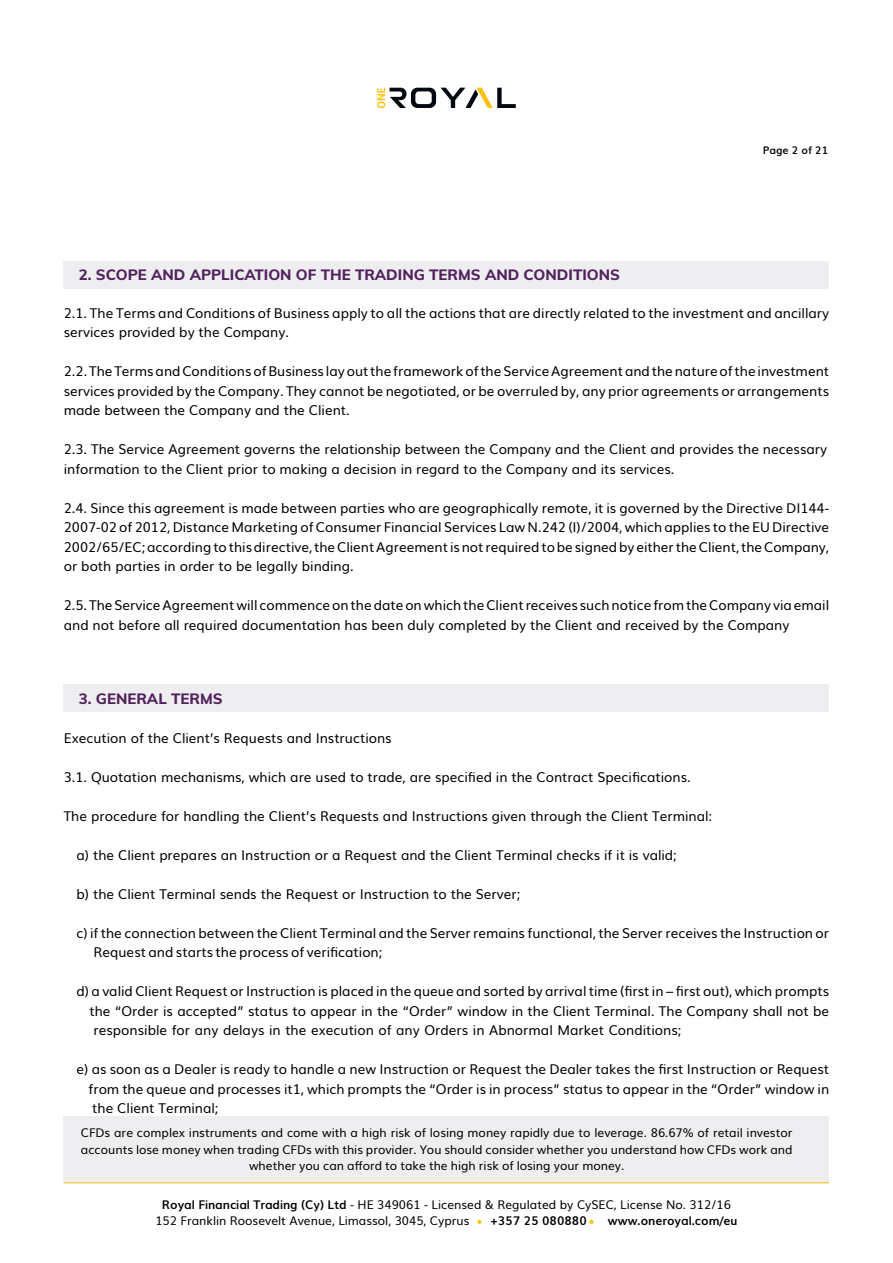
<style>
.page{position:relative;width:893px;height:1263px;background:#fff}
.page>*{position:absolute;margin:0;border:0;box-sizing:border-box;transform-origin:0 0}
.t1{font:800 15px "Muli";color:#52225c}
.t2{font:13.5px/19.5px "Muli";color:#000}
.t3{font:12px/16.5px "Muli";color:#000;text-align:center}
.t4{font:700 12px "Muli";color:#000}
.t5{font:700 10.5px "Muli";color:#05080f}
.s1{font-weight:700}
</style>
<div class="page">
<div style="left:64px;top:1116px;width:765px;height:66px;background:#eeeef1"></div>
<svg style="left:377px;top:88px;width:139px;height:20px"></svg>
<hr style="left:64px;top:1182px;width:765px;height:1px;background:#fbc112">
<svg style="left:477px;top:1220px;width:4px;height:4px"></svg>
<svg style="left:589px;top:1220px;width:4px;height:4px"></svg>
<div style="left:64px;top:261px;width:765px;height:28px;background:#eeeef1"></div>
<div style="left:64px;top:684px;width:765px;height:28px;background:#eeeef1"></div>
<p class="t5" style="left:763px;top:142px;width:67px">Page 2 of 21</p>
<p class="t1" style="left:79px;top:264px;width:543px">2. SCOPE AND APPLICATION OF THE TRADING TERMS AND CONDITIONS</p>
<p class="t2" style="left:64px;top:302px;width:767px">2.1. The Terms and Conditions of Business apply to all the actions that are directly related to the investment and ancillary services provided by the Company.</p>
<p class="t2" style="left:64px;top:361px;width:767px;text-align:justify">2.2. The Terms and Conditions of Business lay out the framework of the Service Agreement and the nature of the investment services provided by the Company. They cannot be negotiated, or be overruled by, any prior agreements or arrangements made between the Company and the Client.</p>
<p class="t2" style="left:64px;top:439px;width:765px">2.3. The Service Agreement governs the relationship between the Company and the Client and provides the necessary information to the Client prior to making a decision in regard to the Company and its services.</p>
<p class="t2" style="left:64px;top:497px;width:767px;text-align:justify">2.4. Since this agreement is made between parties who are geographically remote, it is governed by the Directive DI144- 2007-02 of 2012, Distance Marketing of Consumer Financial Services Law N.242 (I)/2004, which applies to the EU Directive 2002/65/EC; according to this directive, the Client Agreement is not required to be signed by either the Client, the Company, or both parties in order to be legally binding.</p>
<p class="t2" style="left:64px;top:595px;width:767px">2.5. The Service Agreement will commence on the date on which the Client receives such notice from the Company via email and not before all required documentation has been duly completed by the Client and received by the Company</p>
<p class="t1" style="left:79px;top:687px;width:145px">3. GENERAL TERMS</p>
<p class="t2" style="left:64px;top:727px;width:329px">Execution of the Client’s Requests and Instructions</p>
<p class="t2" style="left:64px;top:766px;width:628px">3.1. Quotation mechanisms, which are used to trade, are specified in the Contract Specifications.</p>
<p class="t2" style="left:64px;top:805px;width:650px">The procedure for handling the Client’s Requests and Instructions given through the Client Terminal:</p>
<p class="t2" style="left:77px;top:844px;width:602px">a) the Client prepares an Instruction or a Request and the Client Terminal checks if it is valid;</p>
<p class="t2" style="left:77px;top:883px;width:445px">b) the Client Terminal sends the Request or Instruction to the Server;</p>
<p class="t2" style="left:94px;top:922px;width:737px;text-indent:-17px">c) if the connection between the Client Terminal and the Server remains functional, the Server receives the Instruction or<br>Request and starts the process of verification;</p>
<p class="t2" style="left:77px;top:980px;width:754px">d) a valid Client Request or Instruction is placed in the queue and sorted by arrival time (first in – first out), which prompts</p>
<p class="t2" style="left:89px;top:1000px;width:741px">the “Order is accepted” status to appear in the “Order” window in the Client Terminal. The Company shall not be</p>
<p class="t2" style="left:94px;top:1019px;width:589px">responsible for any delays in the execution of any Orders in Abnormal Market Conditions;</p>
<p class="t2" style="left:89px;top:1058px;width:742px;text-align:justify;text-indent:-12px">e) as soon as a Dealer is ready to handle a new Instruction or Request the Dealer takes the first Instruction or Request from the queue and processes it1, which prompts the “Order is in process” status to appear in the “Order” window in the Client Terminal;</p>
<p class="t3" style="left:81px;top:1124px;width:713px">CFDs are complex instruments and come with a high risk of losing money rapidly due to leverage. 86.67% of retail investor accounts lose money when trading CFDs with this provider. You should consider whether you understand how CFDs work and whether you can afford to take the high risk of losing your money.</p>
<p class="t3" style="left:155px;top:1195px;width:577px;text-align:left;text-indent:7px"><span class="s1">Royal Financial Trading (Cy) Ltd</span> - HE 349061 - Licensed &amp; Regulated by CySEC, License No. 312/16<br>152 Franklin Roosevelt Avenue, Limassol, 3045, Cyprus</p>
<p class="t4" style="left:490px;top:1211px;width:98px">+357 25 080880</p>
<p class="t4" style="left:608px;top:1211px;width:131px">www.oneroyal.com/eu</p>
</div>
